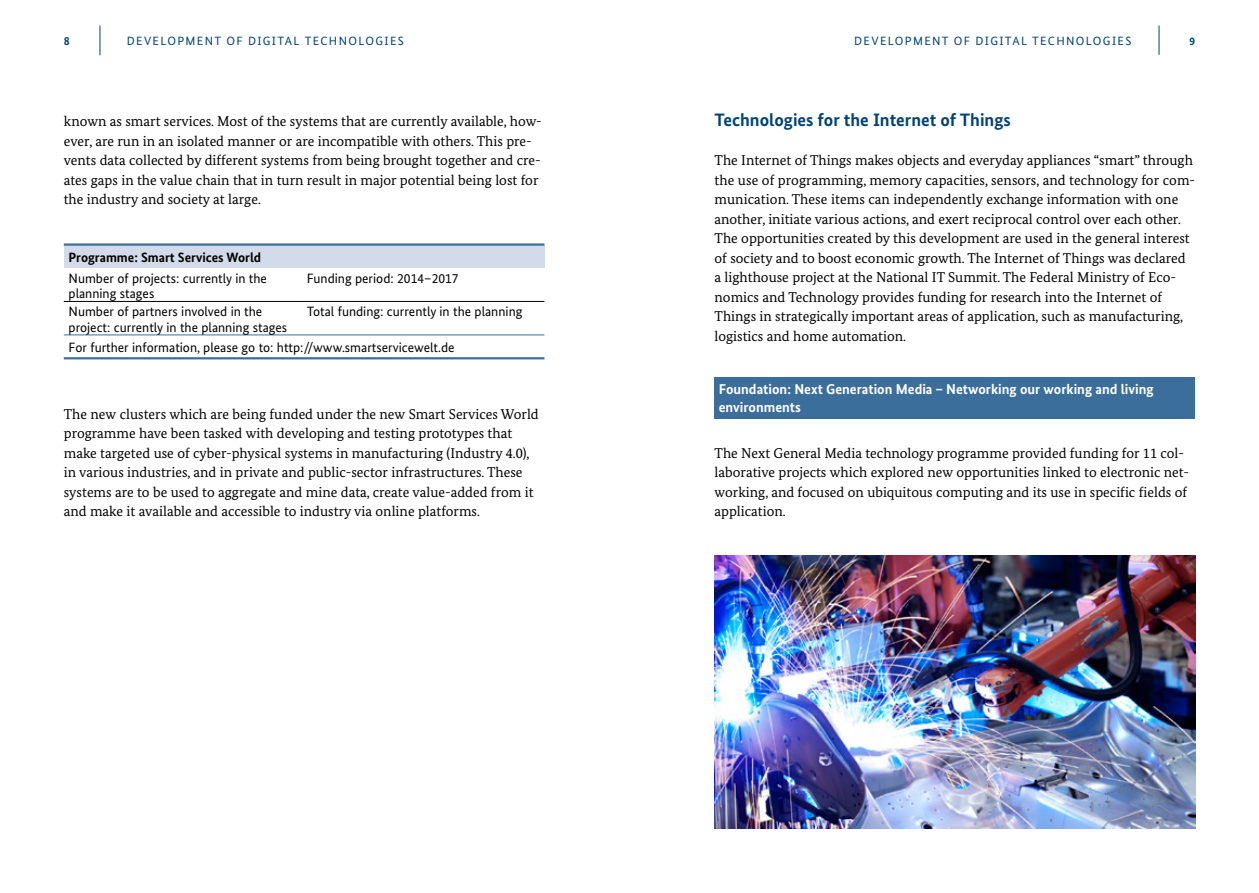
<style>
.page{position:relative;width:1259px;height:893px;background:#fff}
.page>*{position:absolute;margin:0;border:0;box-sizing:border-box;transform-origin:0 0}
.t1{font:700 18px "Bundes Sans";color:#004377}
.t2{font:14.25px/19.5px "Bundes Serif";color:#000}
.t3{font:700 14.25px/18px "Bundes Sans";color:#fff}
.t4{font:13.5px/15.5px "Bundes Sans";color:#000}
.t5{font:700 13.5px "Bundes Sans";color:#000}
.t6{font:12px "Bundes Sans";letter-spacing:.11em;color:#004377}
.t7{font:700 12px "Bundes Sans";color:#004377}
.t8{font:700 11.25px "Bundes Sans";color:#004377}
</style>
<div class="page">
<svg style="left:100px;top:26px;width:1px;height:29px"></svg>
<svg style="left:1158px;top:26px;width:1px;height:29px"></svg>
<div style="left:714px;top:377px;width:481px;height:42px;background:#3c6e9c"></div>
<img style="left:714px;top:555px;width:481px;height:273px">
<div style="left:64px;top:245px;width:480px;height:23px;background:#d3dbea"></div>
<svg style="left:64px;top:300px;width:480px;height:35px"></svg>
<hr style="left:64px;top:301px;width:238px;height:1px;background:#000">
<hr style="left:302px;top:301px;width:242px;height:1px;background:#000">
<hr style="left:64px;top:243px;width:238px;height:3px;background:#3c6e9c">
<hr style="left:302px;top:243px;width:242px;height:3px;background:#3c6e9c">
<hr style="left:64px;top:335px;width:238px;height:1px;background:#3c6e9c">
<hr style="left:302px;top:335px;width:242px;height:1px;background:#3c6e9c">
<hr style="left:64px;top:357px;width:238px;height:2px;background:#3c6e9c">
<hr style="left:302px;top:357px;width:242px;height:2px;background:#3c6e9c">
<p class="t7" style="left:64px;top:33px;width:7px">8</p>
<p class="t6" style="left:127px;top:33px;width:278px">DEVELOPMENT OF DIGITAL TECHNOLOGIES</p>
<p class="t6" style="left:854px;top:33px;width:279px">DEVELOPMENT OF DIGITAL TECHNOLOGIES</p>
<p class="t8" style="left:1189px;top:34px;width:7px">9</p>
<p class="t2" style="left:64px;top:112px;width:479px">known as smart services. Most of the systems that are currently available, how&shy;ever, are run in an isolated manner or are incompatible with others. This pre&shy;vents data collected by different systems from being brought together and cre&shy;ates gaps in the value chain that in turn result in major potential being lost for the industry and society at large.</p>
<p class="t5" style="left:69px;top:249px;width:194px">Programme: Smart Services World</p>
<p class="t4" style="left:69px;top:270px;width:200px">Number of projects: currently in the planning stages</p>
<p class="t4" style="left:307px;top:270px;width:153px">Funding period: 2014–2017</p>
<p class="t4" style="left:69px;top:304px;width:220px">Number of partners involved in the project: currently in the planning stages</p>
<p class="t4" style="left:307px;top:304px;width:217px">Total funding: currently in the planning</p>
<p class="t4" style="left:69px;top:340px;width:387px">For further information, please go to: http://www.smartservicewelt.de</p>
<p class="t2" style="left:64px;top:404px;width:476px">The new clusters which are being funded under the new Smart Services World programme have been tasked with developing and testing prototypes that make targeted use of cyber-physical systems in manufacturing (Industry 4.0), in various industries, and in private and public-sector infrastructures. These systems are to be used to aggregate and mine data, create value-added from it and make it available and accessible to industry via online platforms.</p>
<p class="t1" style="left:714px;top:109px;width:298px">Technologies for the Internet of Things</p>
<p class="t2" style="left:714px;top:151px;width:482px">The Internet of Things makes objects and everyday appliances “smart” through the use of programming, memory capacities, sensors, and technology for com&shy;munication. These items can independently exchange information with one another, initiate various actions, and exert reciprocal control over each other.<br>The opportunities created by this development are used in the general interest of society and to boost economic growth. The Internet of Things was declared a lighthouse project at the National IT Summit. The Federal Ministry of Eco&shy;nomics and Technology provides funding for research into the Internet of Things in strategically important areas of application, such as manufacturing, logistics and home automation.</p>
<p class="t3" style="left:719px;top:380px;width:436px">Foundation: Next Generation Media – Networking our working and living environments</p>
<p class="t2" style="left:714px;top:443px;width:476px">The Next General Media technology programme provided funding for 11 col&shy;laborative projects which explored new opportunities linked to electronic net&shy;working, and focused on ubiquitous computing and its use in specific fields of application.</p>
</div>
